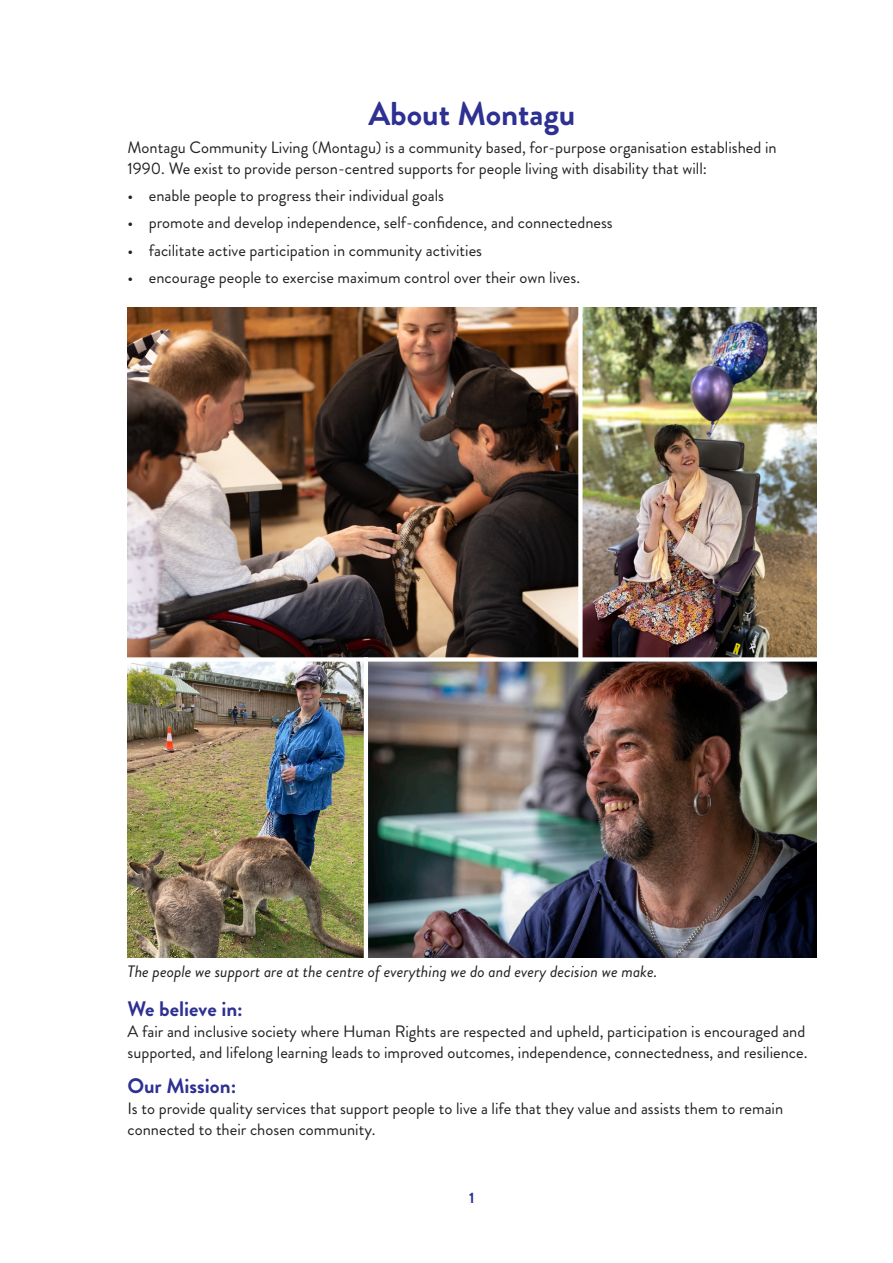
<style>
.page{position:relative;width:893px;height:1263px;background:#fff}
.page>*{position:absolute;margin:0;border:0;box-sizing:border-box;transform-origin:0 0}
.page_headings{font:700 33px "Brandon Grotesque";color:#2e3092}
.subhead{font:700 21px "Brandon Grotesque";color:#2e3092}
.body{font:16.5px/21px "Brandon Grotesque";color:#231f20}
.t1{font:italic 16.5px "Brandon Grotesque";color:#231f20}
.t2{font:700 15.15px "Brandon Grotesque";color:#2e3092}
</style>
<div class="page">
<img style="left:368px;top:662px;width:448px;height:295px">
<img style="left:128px;top:662px;width:236px;height:295px">
<img style="left:128px;top:307px;width:450px;height:350px">
<img style="left:583px;top:307px;width:233px;height:350px">
<p class="page_headings" style="left:368px;top:91px;width:209px">About Montagu</p>
<p class="body" style="left:128px;top:137px;width:651px">Montagu Community Living (Montagu) is a community based, for-purpose organisation established in<br>1990. We exist to provide person-centred supports for people living with disability that will:</p>
<p class="body" style="left:128px;top:185px;width:318px">• enable people to progress their individual goals</p>
<p class="body" style="left:128px;top:212px;width:487px">• promote and develop independence, self-confidence, and connectedness</p>
<p class="body" style="left:128px;top:240px;width:356px">• facilitate active participation in community activities</p>
<p class="body" style="left:128px;top:267px;width:454px">• encourage people to exercise maximum control over their own lives.</p>
<p class="t1" style="left:128px;top:960px;width:531px">The people we support are at the centre of everything we do and every decision we make.</p>
<p class="subhead" style="left:128px;top:994px;width:117px">We believe in:</p>
<p class="body" style="left:128px;top:1020px;width:681px">A fair and inclusive society where Human Rights are respected and upheld, participation is encouraged and supported, and lifelong learning leads to improved outcomes, independence, connectedness, and resilience.</p>
<p class="subhead" style="left:128px;top:1071px;width:110px">Our Mission:</p>
<p class="body" style="left:128px;top:1098px;width:657px">Is to provide quality services that support people to live a life that they value and assists them to remain connected to their chosen community.</p>
<p class="t2" style="left:469px;top:1187px;width:7px">1</p>
</div>
